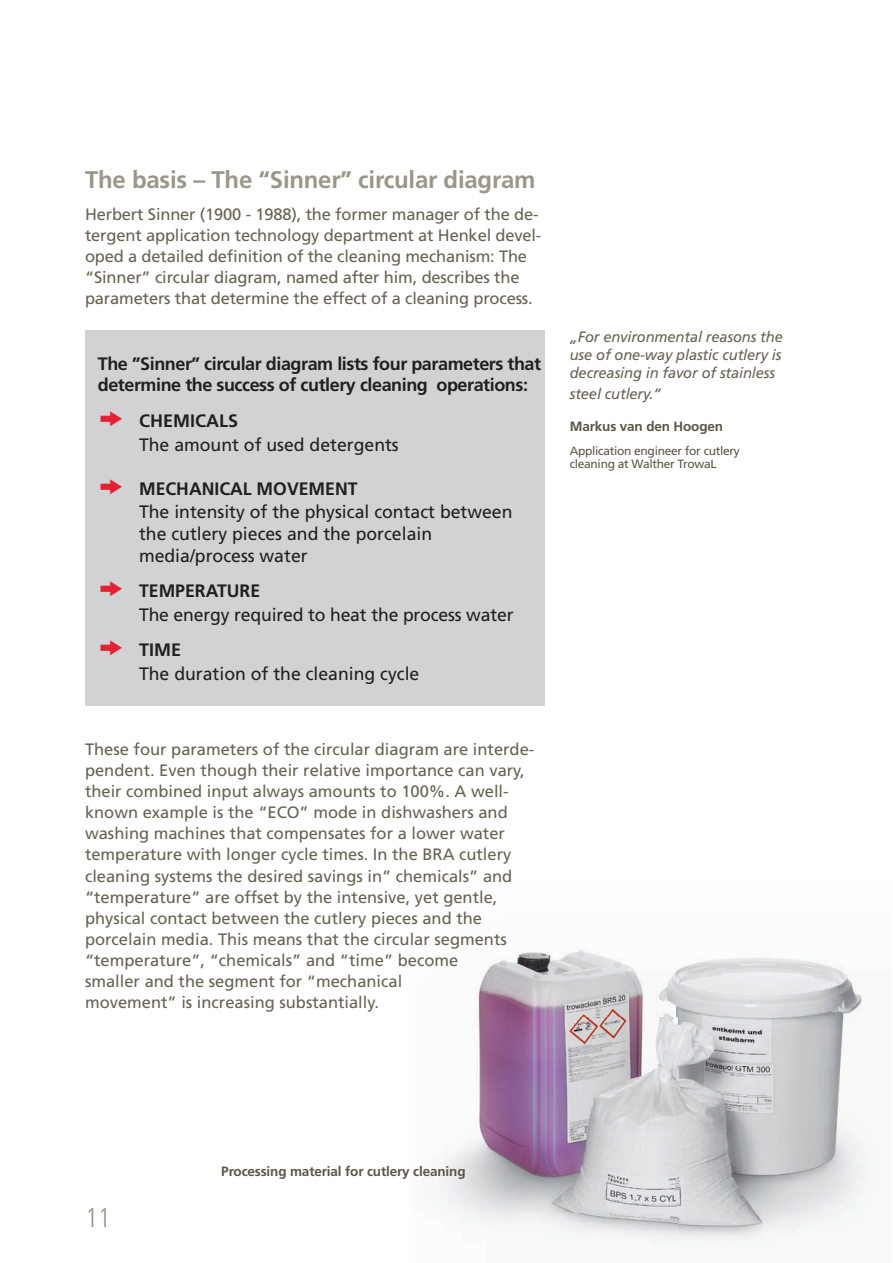
<style>
.page{position:relative;width:893px;height:1263px;background:#fff}
.page>*{position:absolute;margin:0;border:0;box-sizing:border-box;transform-origin:0 0}
.t1{font:300 condensed 27px "Frutiger LT Std";color:#9a9689}
.t2{font:700 24px "Frutiger LT Std";letter-spacing:-.01em;color:#9a9689}
.t3{font:18px/23.7px "Frutiger LT Std";color:#231f20}
.t4{font:700 18px/21.6px "Frutiger LT Std";letter-spacing:-.025em;color:#231f20}
.t5{font:16.5px/21px "Frutiger LT Std";color:#676251}
.t6{font:italic 15px/18px "Frutiger LT Std";letter-spacing:-.01em;color:#676251;text-align:justify}
.t7{font:700 13.5px "Frutiger LT Std";letter-spacing:-.01em;color:#5b5543}
.t8{font:12px/13.5px "Frutiger LT Std";letter-spacing:-.025em;color:#5b5543}
.s1{font-family:"Zeal";font-size:27px;color:#e52032}
.s2{font-weight:700}
</style>
<div class="page">
<img style="left:438px;top:950px;width:431px;height:294px">
<div style="left:85px;top:331px;width:459px;height:375px;background:#d1d2d4"></div>
<h2 class="t2" style="left:85px;top:166px;width:452px">The basis – The “Sinner” circular diagram</h2>
<p class="t5" style="left:85px;top:204px;width:458px">Herbert Sinner (1900 - 1988), the former manager of the de&shy;tergent application technology department at Henkel devel&shy;oped a detailed definition of the cleaning mechanism: The “Sinner” circular diagram, named after him, describes the parameters that determine the effect of a cleaning process.</p>
<p class="t4" style="left:98px;top:353px;width:445px">The ”Sinner” circular diagram lists four parameters that determine the success of cutlery cleaning operations:</p>
<p class="t3" style="left:139px;top:409px;width:261px;text-indent:-41px"><span class="s1">k</span> <span class="s2">CHEMICALS<br></span>The amount of used detergents</p>
<p class="t3" style="left:139px;top:477px;width:375px;text-indent:-41px"><span class="s1">k</span> <span class="s2">MECHANICAL MOVEMENT<br></span>The intensity of the physical contact between</p>
<p class="t3" style="left:139px;top:523px;width:295px;line-height:21.6px">the cutlery pieces and the porcelain media/process water</p>
<p class="t3" style="left:139px;top:579px;width:376px;text-indent:-41px"><span class="s1">k</span> <span class="s2">TEMPERATURE<br></span>The energy required to heat the process water</p>
<p class="t3" style="left:139px;top:638px;width:282px;text-indent:-41px"><span class="s1">k</span> <span class="s2">TIME<br></span>The duration of the cleaning cycle</p>
<p class="t5" style="left:85px;top:739px;width:451px">These four parameters of the circular diagram are interde&shy;pendent. Even though their relative importance can vary, their combined input always amounts to 100%. A well&shy;known example is the “ECO” mode in dishwashers and washing machines that compensates for a lower water temperature with longer cycle times. In the BRA cutlery cleaning systems the desired savings in” chemicals” and “temperature” are offset by the intensive, yet gentle, physical contact between the cutlery pieces and the porcelain media. This means that the circular segments “temperature”, “chemicals” and “time” become<br>smaller and the segment for “mechanical<br>movement” is increasing substantially.</p>
<p class="t6" style="left:570px;top:328px;width:215px">„For environmental reasons the use of one-way plastic cutlery is decreasing in favor of stainless</p>
<p class="t6" style="left:570px;top:385px;width:93px">steel cutlery.”</p>
<p class="t7" style="left:570px;top:418px;width:155px">Markus van den Hoogen</p>
<p class="t8" style="left:570px;top:444px;width:172px">Application engineer for cutlery cleaning at Walther TrowaL</p>
<h1 class="t1" style="left:85px;top:1202px;width:27px">11</h1>
<p class="t7" style="left:221px;top:1164px;width:246px">Processing material for cutlery cleaning</p>
</div>
